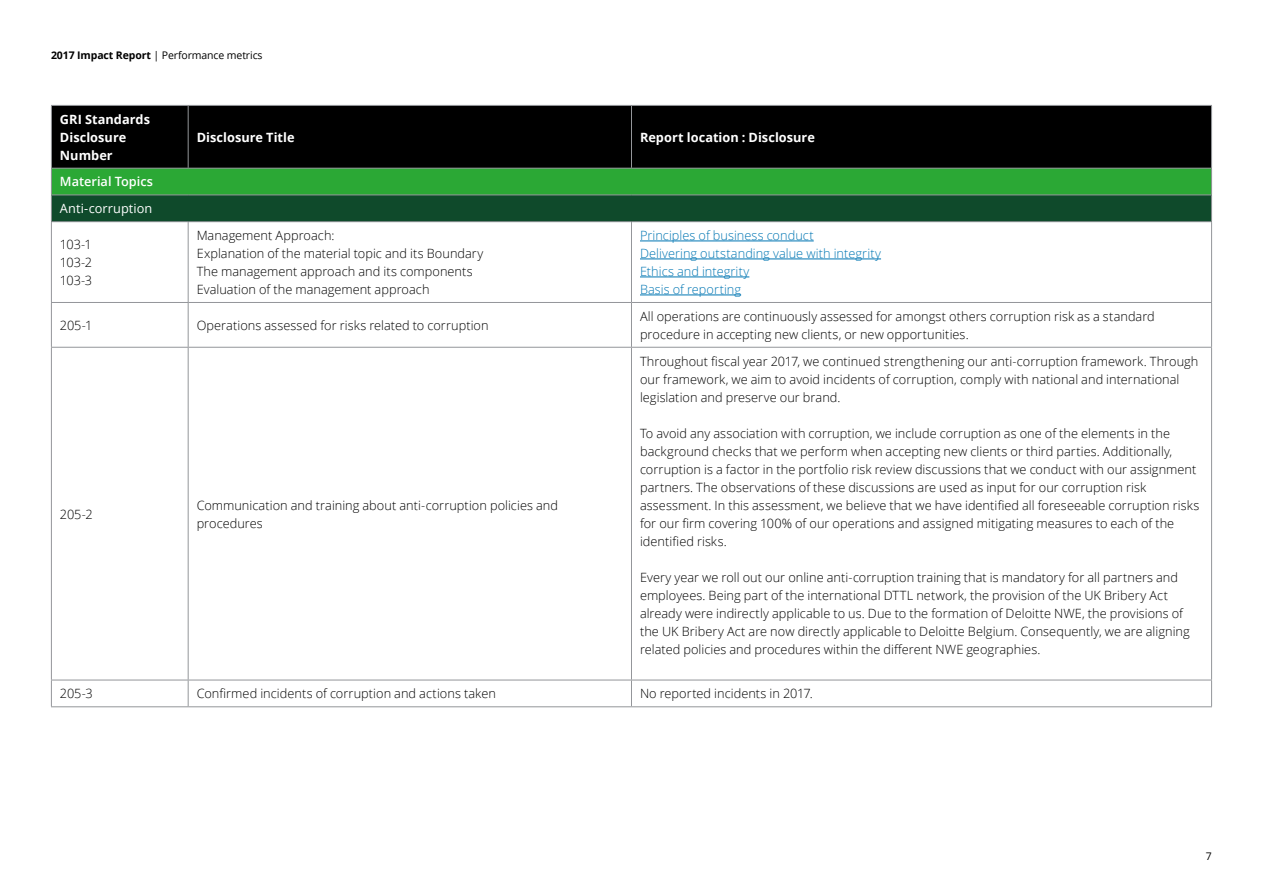
<style>
.page{position:relative;width:1263px;height:893px;background:#fff}
.page>*{position:absolute;margin:0;border:0;box-sizing:border-box;transform-origin:0 0}
.t1{font:300 12.75px/18px "Open Sans";letter-spacing:.005em;color:#000}
.t2{font:300 12.75px/18px "Open Sans";letter-spacing:.005em;color:#0076b3}
.t3{font:700 12.75px/18px "Open Sans";letter-spacing:.005em;color:#fff}
.t4{font:12.75px "Open Sans";letter-spacing:.005em;color:#fff}
.t5{font:600 12.75px "Open Sans";color:#fff}
.t6{font:10.5px "Open Sans";letter-spacing:-.01em;color:#000}
.s1{font-weight:700}
</style>
<div class="page">
<div style="left:52px;top:106px;width:1159px;height:62px;background:#000"></div>
<div style="left:51px;top:168px;width:1160px;height:27px;background:#2ba835"></div>
<div style="left:51px;top:195px;width:1160px;height:27px;background:#0f4a2b"></div>
<hr style="left:51px;top:105px;width:137px;height:1px;background:#94969a">
<hr style="left:51px;top:106px;width:1px;height:62px;background:#94969a">
<hr style="left:188px;top:105px;width:443px;height:1px;background:#94969a">
<hr style="left:188px;top:106px;width:1px;height:62px;background:#94969a">
<hr style="left:631px;top:105px;width:581px;height:1px;background:#94969a">
<hr style="left:631px;top:106px;width:1px;height:62px;background:#94969a">
<hr style="left:1211px;top:106px;width:1px;height:62px;background:#94969a">
<hr style="left:51px;top:168px;width:137px;height:1px;background:#94969a">
<hr style="left:188px;top:168px;width:443px;height:1px;background:#94969a">
<hr style="left:631px;top:168px;width:581px;height:1px;background:#94969a">
<hr style="left:51px;top:195px;width:137px;height:1px;background:#94969a">
<hr style="left:188px;top:195px;width:443px;height:1px;background:#94969a">
<hr style="left:631px;top:195px;width:581px;height:1px;background:#94969a">
<hr style="left:51px;top:706px;width:137px;height:1px;background:#94969a">
<hr style="left:188px;top:706px;width:443px;height:1px;background:#94969a">
<hr style="left:631px;top:706px;width:581px;height:1px;background:#94969a">
<svg style="left:51px;top:169px;width:1px;height:52px"></svg>
<svg style="left:1211px;top:169px;width:1px;height:52px"></svg>
<hr style="left:51px;top:221px;width:137px;height:1px;background:#94969a">
<hr style="left:51px;top:222px;width:1px;height:80px;background:#94969a">
<hr style="left:188px;top:221px;width:443px;height:1px;background:#94969a">
<hr style="left:188px;top:222px;width:1px;height:80px;background:#94969a">
<hr style="left:631px;top:221px;width:581px;height:1px;background:#94969a">
<hr style="left:631px;top:222px;width:1px;height:80px;background:#94969a">
<hr style="left:1211px;top:222px;width:1px;height:80px;background:#94969a">
<hr style="left:51px;top:302px;width:137px;height:1px;background:#94969a">
<hr style="left:51px;top:303px;width:1px;height:44px;background:#94969a">
<hr style="left:188px;top:302px;width:443px;height:1px;background:#94969a">
<hr style="left:188px;top:303px;width:1px;height:44px;background:#94969a">
<hr style="left:631px;top:302px;width:581px;height:1px;background:#94969a">
<hr style="left:631px;top:303px;width:1px;height:44px;background:#94969a">
<hr style="left:1211px;top:303px;width:1px;height:44px;background:#94969a">
<hr style="left:51px;top:347px;width:137px;height:1px;background:#94969a">
<hr style="left:51px;top:348px;width:1px;height:332px;background:#94969a">
<hr style="left:188px;top:347px;width:443px;height:1px;background:#94969a">
<hr style="left:188px;top:348px;width:1px;height:332px;background:#94969a">
<hr style="left:631px;top:347px;width:581px;height:1px;background:#94969a">
<hr style="left:631px;top:348px;width:1px;height:332px;background:#94969a">
<hr style="left:1211px;top:348px;width:1px;height:332px;background:#94969a">
<hr style="left:51px;top:680px;width:137px;height:1px;background:#94969a">
<svg style="left:51px;top:680px;width:1px;height:26px"></svg>
<hr style="left:188px;top:680px;width:443px;height:1px;background:#94969a">
<svg style="left:188px;top:680px;width:1px;height:26px"></svg>
<hr style="left:631px;top:680px;width:581px;height:1px;background:#94969a">
<svg style="left:631px;top:680px;width:1px;height:26px"></svg>
<svg style="left:1211px;top:680px;width:1px;height:26px"></svg>
<hr style="left:640px;top:241px;width:174px;height:1px;background:#0076b3">
<hr style="left:640px;top:259px;width:241px;height:1px;background:#0076b3">
<hr style="left:640px;top:277px;width:109px;height:1px;background:#0076b3">
<hr style="left:640px;top:295px;width:101px;height:1px;background:#0076b3">
<p class="t6" style="left:51px;top:48px;width:213px"><span class="s1">2017 Impact Report</span> | Performance metrics</p>
<p class="t3" style="left:60px;top:110px;width:92px">GRI Standards<br>Disclosure<br>Number</p>
<p class="t3" style="left:197px;top:128px;width:99px">Disclosure Title</p>
<p class="t3" style="left:640px;top:128px;width:176px">Report location : Disclosure</p>
<p class="t5" style="left:60px;top:173px;width:95px">Material Topics</p>
<p class="t4" style="left:60px;top:200px;width:94px">Anti-corruption</p>
<p class="t1" style="left:60px;top:235px;width:34px;text-align:justify">103-1<br>103-2<br>103-3</p>
<p class="t1" style="left:197px;top:226px;width:288px">Management Approach:<br>Explanation of the material topic and its Boundary The management approach and its components Evaluation of the management approach</p>
<p class="t2" style="left:640px;top:226px;width:243px">Principles of business conduct<br>Delivering outstanding value with integrity<br>Ethics and integrity<br>Basis of reporting</p>
<p class="t1" style="left:60px;top:316px;width:34px">205-1</p>
<p class="t1" style="left:197px;top:316px;width:293px">Operations assessed for risks related to corruption</p>
<p class="t1" style="left:640px;top:307px;width:516px">All operations are continuously assessed for amongst others corruption risk as a standard procedure in accepting new clients, or new opportunities.</p>
<p class="t1" style="left:60px;top:505px;width:34px">205-2</p>
<p class="t1" style="left:197px;top:496px;width:363px">Communication and training about anti-corruption policies and procedures</p>
<p class="t1" style="left:640px;top:352px;width:560px">Throughout fiscal year 2017, we continued strengthening our anti-corruption framework. Through our framework, we aim to avoid incidents of corruption, comply with national and international legislation and preserve our brand.</p>
<p class="t1" style="left:640px;top:424px;width:561px">To avoid any association with corruption, we include corruption as one of the elements in the background checks that we perform when accepting new clients or third parties. Additionally, corruption is a factor in the portfolio risk review discussions that we conduct with our assignment partners. The observations of these discussions are used as input for our corruption risk assessment. In this assessment, we believe that we have identified all foreseeable corruption risks for our firm covering 100% of our operations and assigned mitigating measures to each of the identified risks.</p>
<p class="t1" style="left:640px;top:568px;width:551px">Every year we roll out our online anti-corruption training that is mandatory for all partners and employees. Being part of the international DTTL network, the provision of the UK Bribery Act already were indirectly applicable to us. Due to the formation of Deloitte NWE, the provisions of the UK Bribery Act are now directly applicable to Deloitte Belgium. Consequently, we are aligning related policies and procedures within the different NWE geographies.</p>
<p class="t1" style="left:60px;top:684px;width:34px">205-3</p>
<p class="t1" style="left:197px;top:684px;width:301px">Confirmed incidents of corruption and actions taken</p>
<p class="t1" style="left:640px;top:684px;width:174px">No reported incidents in 2017.</p>
<p class="t6" style="left:1206px;top:849px;width:8px">7</p>
</div>
